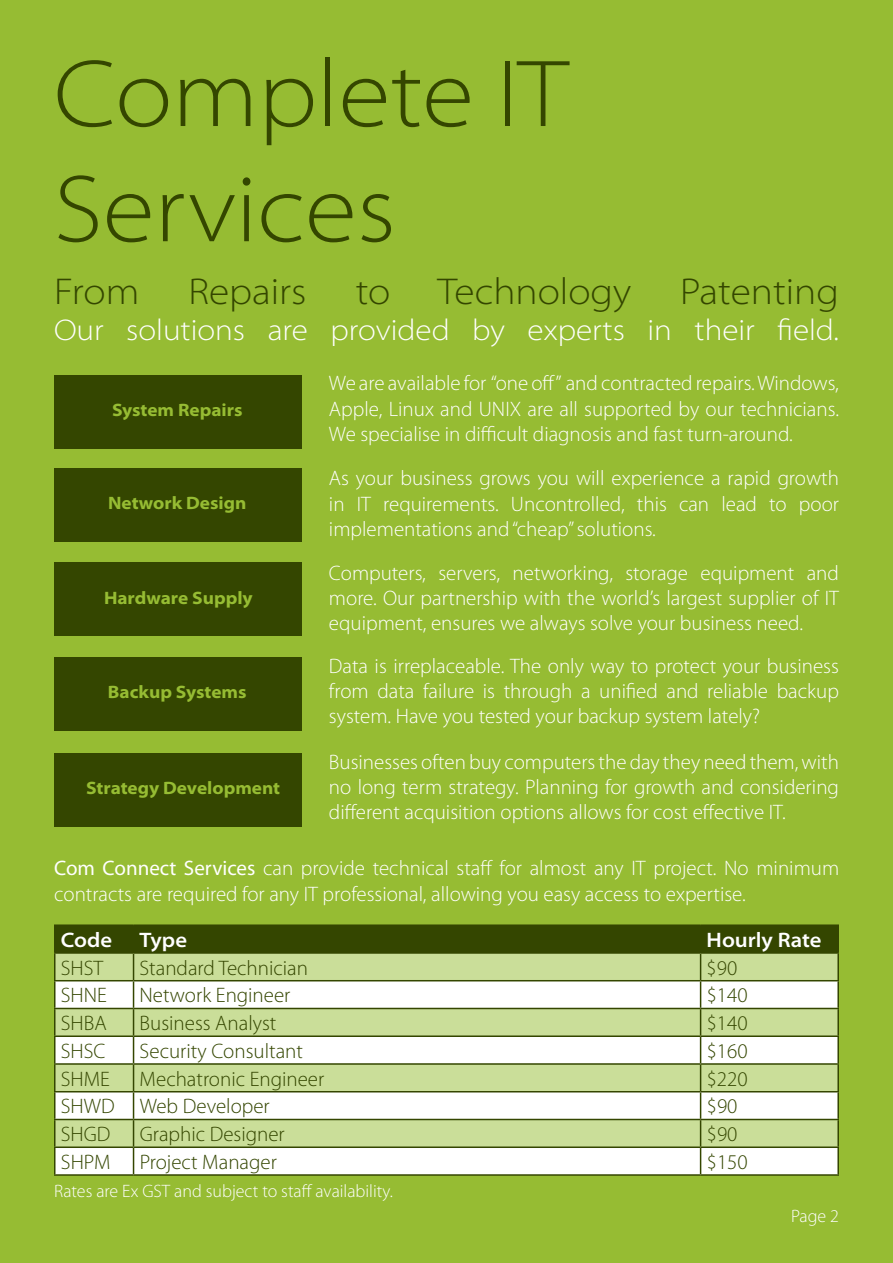
<style>
.page{position:relative;width:893px;height:1263px;background:#96bc33}
.page>*{position:absolute;margin:0;border:0;box-sizing:border-box;transform-origin:0 0}
.t1{font:300 semi-expanded 96px/115.2px "Myriad Pro";color:#344600}
.t2{font:300 semi-expanded 37.5px "Myriad Pro";color:#344600}
.t3{font:300 semi-expanded 30px "Myriad Pro";color:#fff}
.t4{font:300 21px/25.2px "Myriad Pro";color:#fff;text-align:justify}
.t5{font:300 21px "Myriad Pro";color:#344600}
.t6{font:600 semi-expanded 21px "Myriad Pro";color:#fff}
.t7{font:700 semi-expanded 18px "Myriad Pro";color:#96bc33}
.t8{font:300 18px "Myriad Pro";color:#fff}
.s1{font-weight:400}
</style>
<div class="page">
<hr style="left:54px;top:924px;width:80px;height:2px;background:#344600">
<hr style="left:54px;top:926px;width:2px;height:26px;background:#344600">
<hr style="left:134px;top:924px;width:567px;height:2px;background:#344600">
<hr style="left:701px;top:924px;width:138px;height:2px;background:#344600">
<hr style="left:837px;top:926px;width:2px;height:26px;background:#344600">
<hr style="left:54px;top:952px;width:80px;height:2px;background:#344600">
<hr style="left:701px;top:952px;width:138px;height:2px;background:#344600">
<hr style="left:54px;top:954px;width:2px;height:26px;background:#344600">
<hr style="left:837px;top:954px;width:2px;height:26px;background:#344600">
<hr style="left:54px;top:980px;width:80px;height:1px;background:#344600">
<hr style="left:54px;top:981px;width:2px;height:27px;background:#344600">
<hr style="left:701px;top:980px;width:138px;height:1px;background:#344600">
<hr style="left:837px;top:981px;width:2px;height:27px;background:#344600">
<hr style="left:54px;top:1035px;width:80px;height:2px;background:#344600">
<hr style="left:54px;top:1037px;width:2px;height:26px;background:#344600">
<hr style="left:701px;top:1035px;width:138px;height:2px;background:#344600">
<hr style="left:837px;top:1037px;width:2px;height:26px;background:#344600">
<hr style="left:54px;top:1091px;width:80px;height:1px;background:#344600">
<hr style="left:54px;top:1092px;width:2px;height:27px;background:#344600">
<hr style="left:701px;top:1091px;width:138px;height:1px;background:#344600">
<hr style="left:837px;top:1092px;width:2px;height:27px;background:#344600">
<hr style="left:54px;top:1146px;width:80px;height:2px;background:#344600">
<hr style="left:54px;top:1148px;width:2px;height:26px;background:#344600">
<hr style="left:701px;top:1146px;width:138px;height:2px;background:#344600">
<hr style="left:837px;top:1148px;width:2px;height:26px;background:#344600">
<hr style="left:54px;top:1008px;width:80px;height:1px;background:#344600">
<hr style="left:54px;top:1009px;width:2px;height:26px;background:#344600">
<hr style="left:54px;top:1063px;width:80px;height:2px;background:#344600">
<hr style="left:54px;top:1065px;width:2px;height:26px;background:#344600">
<hr style="left:54px;top:1119px;width:80px;height:1px;background:#344600">
<hr style="left:54px;top:1120px;width:2px;height:26px;background:#344600">
<hr style="left:54px;top:1174px;width:80px;height:2px;background:#344600">
<hr style="left:134px;top:1174px;width:567px;height:2px;background:#344600">
<hr style="left:701px;top:1008px;width:138px;height:1px;background:#344600">
<hr style="left:837px;top:1009px;width:2px;height:26px;background:#344600">
<hr style="left:701px;top:1063px;width:138px;height:2px;background:#344600">
<hr style="left:837px;top:1065px;width:2px;height:26px;background:#344600">
<hr style="left:701px;top:1119px;width:138px;height:1px;background:#344600">
<svg style="left:55px;top:926px;width:783px;height:248px;background:#c8d3ab"></svg>
<hr style="left:837px;top:1120px;width:2px;height:26px;background:#344600">
<hr style="left:701px;top:1174px;width:138px;height:2px;background:#344600">
<div style="left:54px;top:375px;width:248px;height:73px;background:#344600"></div>
<div style="left:54px;top:468px;width:248px;height:73px;background:#344600"></div>
<div style="left:54px;top:563px;width:248px;height:73px;background:#344600"></div>
<div style="left:54px;top:657px;width:248px;height:73px;background:#344600"></div>
<div style="left:54px;top:753px;width:248px;height:73px;background:#344600"></div>
<h1 class="t1" style="left:54px;top:38px;width:515px">Complete IT<br>Services</h1>
<h2 class="t2" style="left:54px;top:270px;width:87px">From</h2>
<h2 class="t2" style="left:188px;top:270px;width:120px">Repairs</h2>
<h2 class="t2" style="left:356px;top:270px;width:36px">to</h2>
<h2 class="t2" style="left:438px;top:270px;width:195px">Technology</h2>
<h2 class="t2" style="left:680px;top:270px;width:160px">Patenting</h2>
<h3 class="t3" style="left:54px;top:313px;width:786px">Our solutions are provided by experts in their field.</h3>
<p class="t7" style="left:112px;top:400px;width:132px">System Repairs</p>
<p class="t7" style="left:108px;top:493px;width:140px">Network Design</p>
<p class="t7" style="left:104px;top:587px;width:150px">Hardware Supply</p>
<p class="t7" style="left:108px;top:682px;width:140px">Backup Systems</p>
<p class="t7" style="left:86px;top:778px;width:196px">Strategy Development</p>
<p class="t4" style="left:329px;top:371px;width:511px">We are available for “one off” and contracted repairs. Windows, Apple, Linux and UNIX are all supported by our technicians.<br>We specialise in difficult diagnosis and fast turn-around.</p>
<p class="t4" style="left:329px;top:466px;width:512px">As your business grows you will experience a rapid growth in IT requirements. Uncontrolled, this can lead to poor implementations and “cheap” solutions.</p>
<p class="t4" style="left:329px;top:561px;width:511px">Computers, servers, networking, storage equipment and more. Our partnership with the world’s largest supplier of IT equipment, ensures we always solve your business need.</p>
<p class="t4" style="left:329px;top:654px;width:511px">Data is irreplaceable. The only way to protect your business from data failure is through a unified and reliable backup system. Have you tested your backup system lately?</p>
<p class="t4" style="left:329px;top:750px;width:512px">Businesses often buy computers the day they need them, with no long term strategy. Planning for growth and considering different acquisition options allows for cost effective IT.</p>
<p class="t4" style="left:54px;top:856px;width:786px"><span class="s1">Com Connect Services</span> can provide technical staff for almost any IT project. No minimum contracts are required for any IT professional, allowing you easy access to expertise.</p>
<p class="t6" style="left:61px;top:928px;width:53px">Code</p>
<p class="t6" style="left:140px;top:928px;width:49px">Type</p>
<p class="t6" style="left:707px;top:928px;width:116px">Hourly Rate</p>
<p class="t5" style="left:61px;top:956px;width:44px">SHST</p>
<p class="t5" style="left:140px;top:956px;width:170px">Standard Technician</p>
<p class="t5" style="left:707px;top:956px;width:32px">$90</p>
<p class="t5" style="left:61px;top:984px;width:48px">SHNE</p>
<p class="t5" style="left:140px;top:984px;width:152px">Network Engineer</p>
<p class="t5" style="left:707px;top:984px;width:42px">$140</p>
<p class="t5" style="left:61px;top:1012px;width:47px">SHBA</p>
<p class="t5" style="left:140px;top:1012px;width:138px">Business Analyst</p>
<p class="t5" style="left:707px;top:1012px;width:42px">$140</p>
<p class="t5" style="left:61px;top:1039px;width:46px">SHSC</p>
<p class="t5" style="left:140px;top:1039px;width:165px">Security Consultant</p>
<p class="t5" style="left:707px;top:1039px;width:42px">$160</p>
<p class="t5" style="left:61px;top:1067px;width:51px">SHME</p>
<p class="t5" style="left:140px;top:1067px;width:186px">Mechatronic Engineer</p>
<p class="t5" style="left:707px;top:1067px;width:42px">$220</p>
<p class="t5" style="left:61px;top:1095px;width:210px">SHWD Web Developer</p>
<p class="t5" style="left:707px;top:1095px;width:32px">$90</p>
<p class="t5" style="left:61px;top:1123px;width:51px">SHGD</p>
<p class="t5" style="left:140px;top:1123px;width:147px">Graphic Designer</p>
<p class="t5" style="left:707px;top:1123px;width:32px">$90</p>
<p class="t5" style="left:61px;top:1150px;width:51px">SHPM</p>
<p class="t5" style="left:140px;top:1150px;width:139px">Project Manager</p>
<p class="t5" style="left:707px;top:1150px;width:42px">$150</p>
<p class="t8" style="left:54px;top:1181px;width:341px">Rates are Ex GST and subject to staff availability.</p>
<p class="t8" style="left:791px;top:1206px;width:49px">Page 2</p>
</div>
